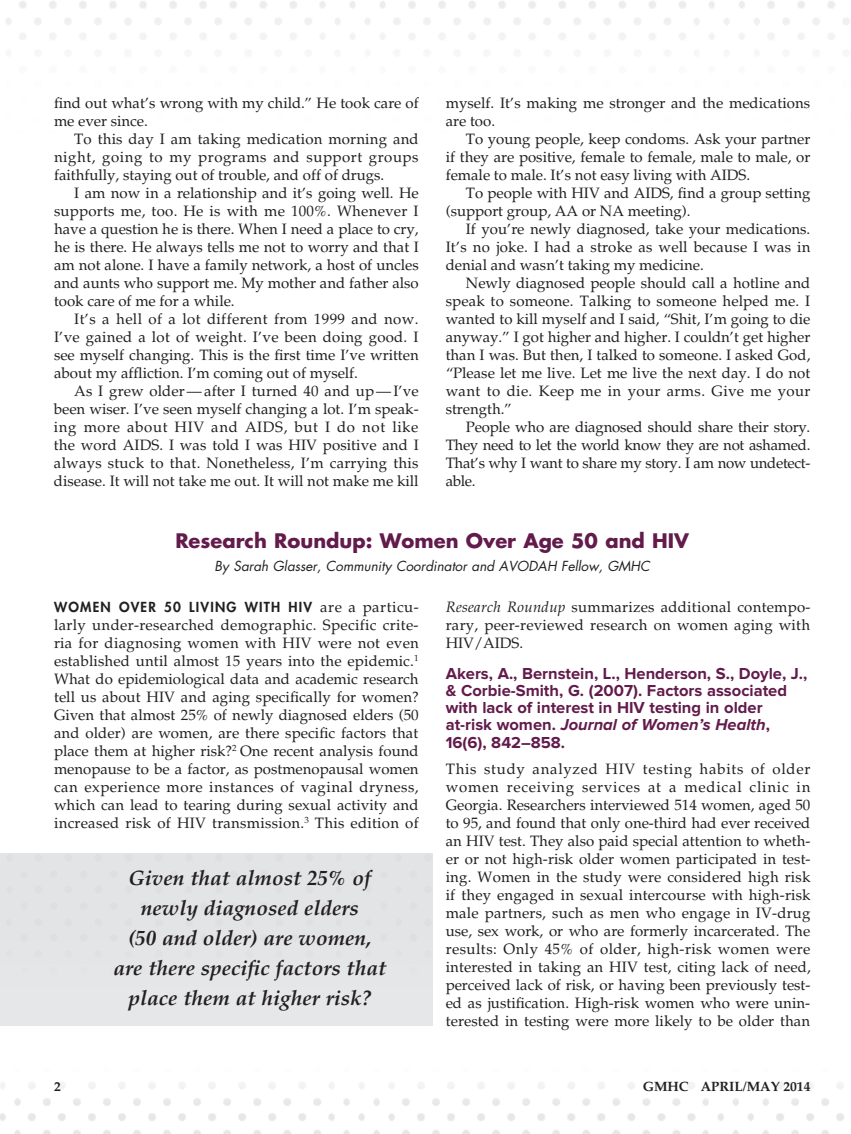
<style>
.page{position:relative;width:851px;height:1134px;background:#fff}
.page>*{position:absolute;margin:0;border:0;box-sizing:border-box;transform-origin:0 0}
.t1{font:italic 700 21px/30px "Palatino";color:#231f20;text-align:center}
.t2{font:700 19.5px "Futura";color:#621b4b}
.t3{font:700 16.5px/17.2px "Proxima Nova";color:#621b4b}
.t4{font:15px/18px "Palatino";color:#231f20;text-align:justify}
.t5{font:italic 13.5px "Futura";color:#231f20}
.t6{font:800 13.5px "Futura";letter-spacing:.09em;color:#231f20}
.t7{font:700 13.5px "Palatino";color:#231f20}
.s1{font-family:"Palatino";font-weight:400;font-size:15px}
.s2{font-style:italic}
</style>
<div class="page">
<img style="left:0;top:1083px;width:844px;height:51px">
<p class="t4" style="left:54px;top:94px;width:366px">find out what’s wrong with my child.” He took care of me ever since.</p>
<p class="t4" style="left:54px;top:130px;width:366px;text-indent:20px">To this day I am taking medication morning and night, going to my programs and support groups faithfully, staying out of trouble, and off of drugs.</p>
<p class="t4" style="left:54px;top:184px;width:366px;text-indent:20px">I am now in a relationship and it’s going well. He supports me, too. He is with me 100%. Whenever I have a question he is there. When I need a place to cry, he is there. He always tells me not to worry and that I am not alone. I have a family network, a host of uncles and aunts who support me. My mother and father also took care of me for a while.</p>
<p class="t4" style="left:54px;top:310px;width:366px;text-indent:20px">It’s a hell of a lot different from 1999 and now.<br>I’ve gained a lot of weight. I’ve been doing good. I see myself changing. This is the first time I’ve written about my affliction. I’m coming out of myself.</p>
<p class="t4" style="left:54px;top:382px;width:366px;text-indent:20px">As I grew older—after I turned 40 and up—I’ve been wiser. I’ve seen myself changing a lot. I’m speak&shy;ing more about HIV and AIDS, but I do not like the word AIDS. I was told I was HIV positive and I always stuck to that. Nonetheless, I’m carrying this disease. It will not take me out. It will not make me kill</p>
<p class="t4" style="left:445px;top:94px;width:366px">myself. It’s making me stronger and the medications are too.</p>
<p class="t4" style="left:445px;top:130px;width:366px;text-indent:20px">To young people, keep condoms. Ask your partner if they are positive, female to female, male to male, or female to male. It’s not easy living with AIDS.</p>
<p class="t4" style="left:445px;top:184px;width:366px;text-indent:20px">To people with HIV and AIDS, find a group setting (support group, AA or NA meeting).</p>
<p class="t4" style="left:445px;top:220px;width:366px;text-indent:20px">If you’re newly diagnosed, take your medications.<br>It’s no joke. I had a stroke as well because I was in denial and wasn’t taking my medicine.</p>
<p class="t4" style="left:445px;top:274px;width:366px;text-indent:20px">Newly diagnosed people should call a hotline and speak to someone. Talking to someone helped me. I wanted to kill myself and I said, “Shit, I’m going to die anyway.” I got higher and higher. I couldn’t get higher than I was. But then, I talked to someone. I asked God, “Please let me live. Let me live the next day. I do not want to die. Keep me in your arms. Give me your strength.”</p>
<p class="t4" style="left:445px;top:418px;width:366px;text-indent:20px">People who are diagnosed should share their story.<br>They need to let the world know they are not ashamed.<br>That’s why I want to share my story. I am now undetect&shy;able.</p>
<h2 class="t2" style="left:175px;top:528px;width:515px">Research Roundup: Women Over Age 50 and HIV</h2>
<p class="t5" style="left:214px;top:557px;width:437px">By Sarah Glasser, Community Coordinator and AVODAH Fellow, GMHC</p>
<p class="t6" style="left:54px;top:598px;width:366px">WOMEN OVER 50 LIVING WITH HIV <span class="s1">are a particu-</span></p>
<p class="t4" style="left:54px;top:616px;width:366px">larly under-researched demographic. Specific crite&shy;ria for diagnosing women with HIV were not even established until almost 15 years into the epidemic.<sup>1<br></sup>What do epidemiological data and academic research tell us about HIV and aging specifically for women?<br>Given that almost 25% of newly diagnosed elders (50 and older) are women, are there specific factors that place them at higher risk?<sup>2</sup> One recent analysis found menopause to be a factor, as postmenopausal women can experience more instances of vaginal dryness, which can lead to tearing during sexual activity and increased risk of HIV transmission.<sup>3</sup> This edition of</p>
<h1 class="t1" style="left:113px;top:863px;width:274px">Given that almost 25% of newly diagnosed elders<br>(50 and older) are women, are there specific factors that place them at higher risk?</h1>
<p class="t4" style="left:445px;top:598px;width:366px"><span class="s2">Research Roundup</span> summarizes additional contempo&shy;rary, peer-reviewed research on women aging with HIV/AIDS.</p>
<p class="t3" style="left:446px;top:665px;width:363px">Akers, A., Bernstein, L., Henderson, S., Doyle, J., &amp; Corbie-Smith, G. (2007). Factors associated with lack of interest in HIV testing in older at-risk women. <span class="s2">Journal of Women’s Health</span>, 16(6), 842–858.</p>
<p class="t4" style="left:446px;top:760px;width:366px">This study analyzed HIV testing habits of older women receiving services at a medical clinic in Georgia. Researchers interviewed 514 women, aged 50 to 95, and found that only one-third had ever received an HIV test. They also paid special attention to wheth&shy;er or not high-risk older women participated in test&shy;ing. Women in the study were considered high risk if they engaged in sexual intercourse with high-risk male partners, such as men who engage in IV-drug use, sex work, or who are formerly incarcerated. The results: Only 45% of older, high-risk women were interested in taking an HIV test, citing lack of need, perceived lack of risk, or having been previously test&shy;ed as justification. High-risk women who were unin&shy;terested in testing were more likely to be older than</p>
<p class="t7" style="left:54px;top:1078px;width:8px">2</p>
<p class="t7" style="left:642px;top:1078px;width:169px">GMHC April/May 2014</p>
</div>
